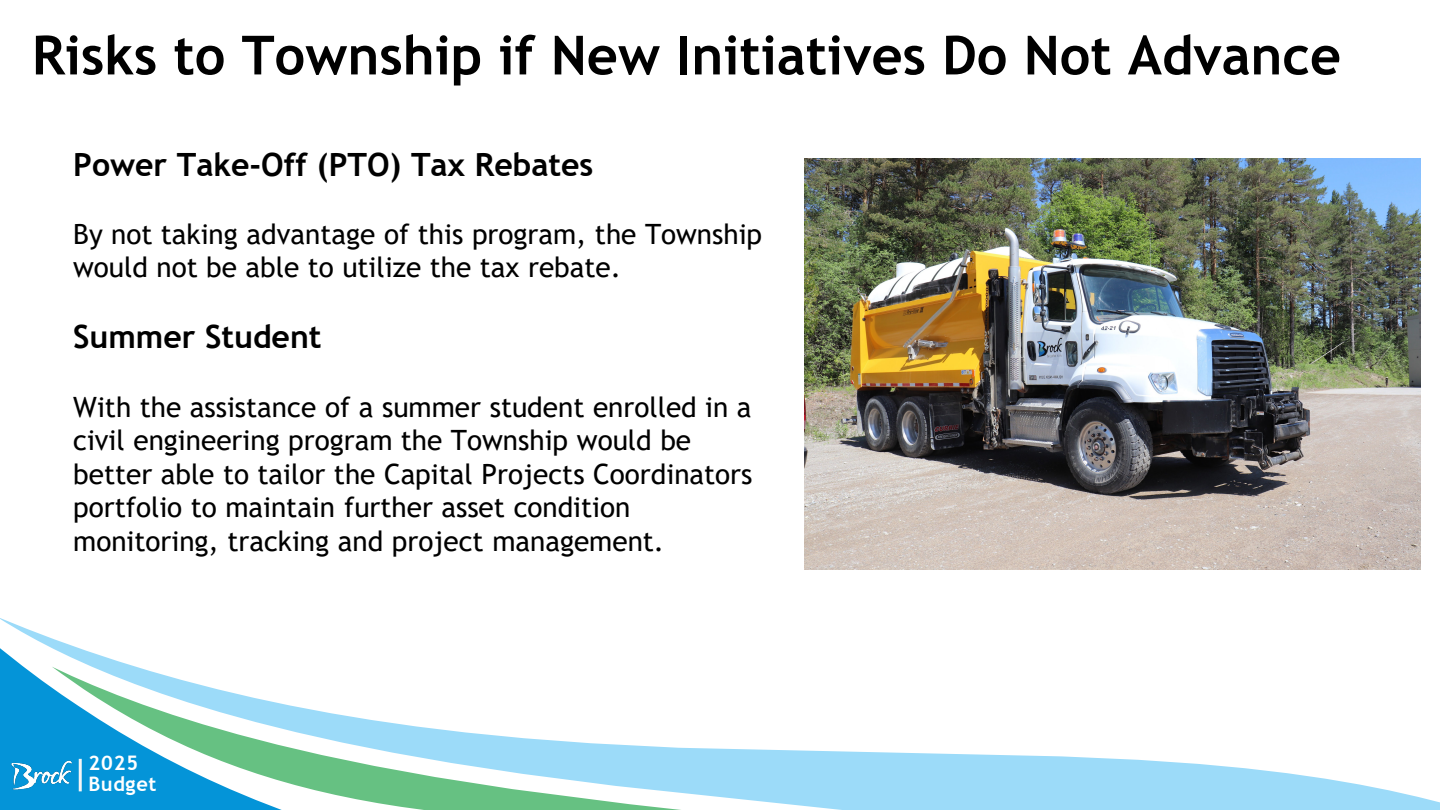
<style>
.page{position:relative;width:1440px;height:810px;background:#fff}
.page>*{position:absolute;margin:0;border:0;box-sizing:border-box;transform-origin:0 0}
.t1{font:700 54px "Trebuchet MS";color:#000}
.t2{font:700 32px "Trebuchet MS";color:#000}
.t3{font:28px/33.6px "Trebuchet MS";color:#000}
.t4{font:700 20px/21px "Trebuchet MS";letter-spacing:.03em;color:#fff}
</style>
<div class="page">
<svg style="left:0;top:618px;width:1440px;height:192px"></svg>
<svg style="left:282px;top:667px;width:400px;height:143px"></svg>
<svg style="left:0;top:648px;width:282px;height:162px"></svg>
<img style="left:10px;top:759px;width:63px;height:34px">
<hr style="left:79px;top:759px;width:3px;height:32px;background:#f5f5f5">
<img style="left:804px;top:158px;width:616px;height:411px">
<h2 class="t1" style="left:32px;top:22px;width:1311px">Risks to Township if New Initiatives Do Not Advance</h2>
<p class="t2" style="left:73px;top:144px;width:522px">Power Take-Off (PTO) Tax Rebates</p>
<p class="t3" style="left:73px;top:217px;width:691px">By not taking advantage of this program, the Township would not be able to utilize the tax rebate.</p>
<p class="t2" style="left:73px;top:317px;width:250px">Summer Student</p>
<p class="t3" style="left:73px;top:390px;width:681px">With the assistance of a summer student enrolled in a civil engineering program the Township would be better able to tailor the Capital Projects Coordinators portfolio to maintain further asset condition monitoring, tracking and project management.</p>
<p class="t4" style="left:88px;top:753px;width:69px">2025<br>Budget</p>
</div>
